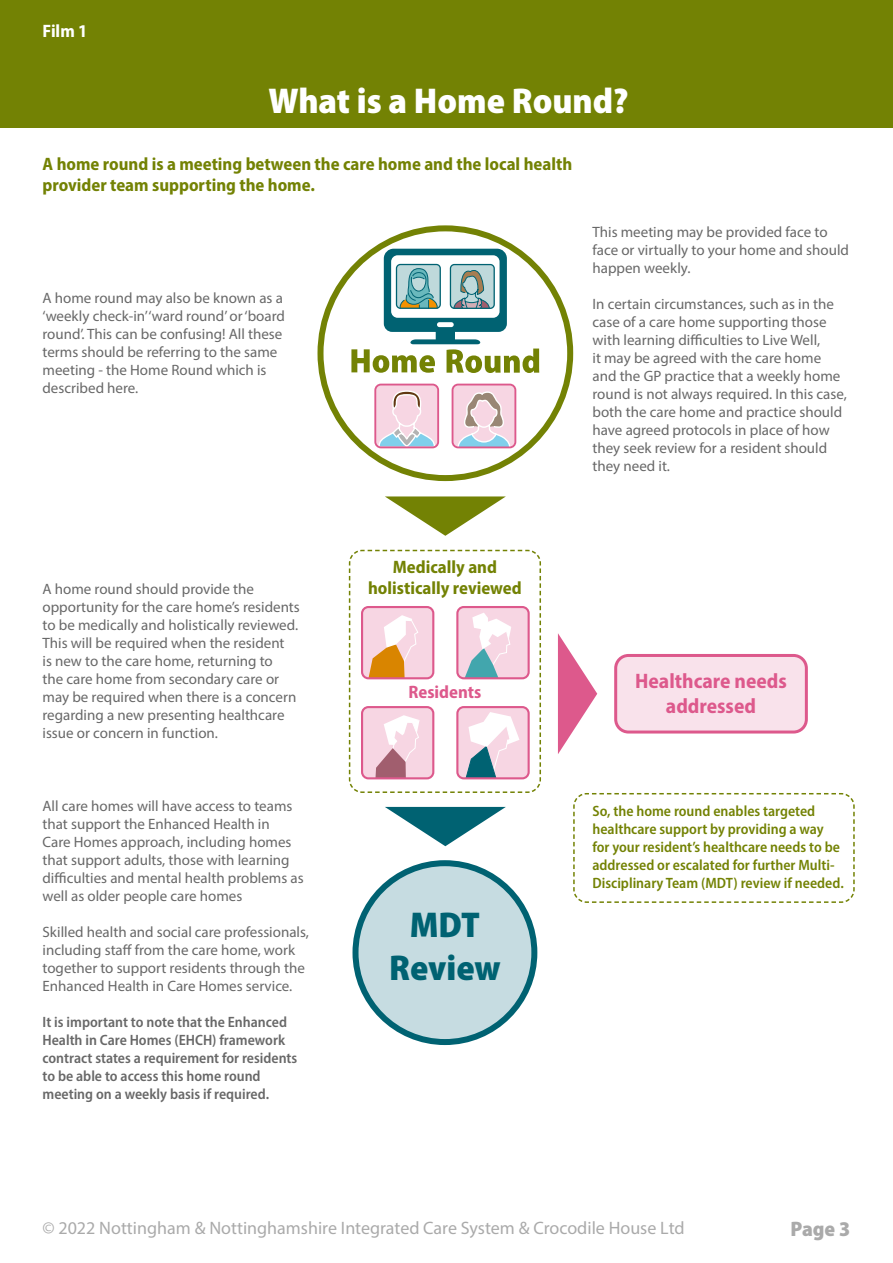
<style>
.page{position:relative;width:893px;height:1263px;background:#fff}
.page>*{position:absolute;margin:0;border:0;box-sizing:border-box;transform-origin:0 0}
.t1{font:900 semi-condensed 36px "Myriad Pro";color:#fff}
.t2{font:900 semi-condensed 36px/43.2px "Myriad Pro";color:#006272;text-align:center}
.t3{font:700 semi-condensed 21px/25.2px "Myriad Pro";color:#dd598c;text-align:center}
.t4{font:900 semi-condensed 21px "Myriad Pro";color:#aaa}
.t5{font:700 semi-condensed 18px/21.6px "Myriad Pro";color:#738204;text-align:center}
.t6{font:18px "Myriad Pro";color:#aaa}
.t7{font:700 semi-condensed 18px "Myriad Pro";color:#dd598c}
.t8{font:700 semi-condensed 18px "Myriad Pro";color:#fff}
.t9{font:15px/18px "Myriad Pro";color:#686868}
.t10{font:600 semi-condensed 15px/18px "Myriad Pro";color:#738204}
.t11{font:600 semi-condensed 15px/18px "Myriad Pro";color:#686868}
</style>
<div class="page">
<svg style="left:351px;top:238px;width:188px;height:135px"></svg>
<div style="left:375px;top:385px;width:63px;height:62px;background:#f7d6e3;border-radius:6px"></div>
<svg style="left:378px;top:390px;width:57px;height:55px"></svg>
<div style="left:374px;top:384px;width:65px;height:64px;border:2px solid #dd598c;border-radius:6px"></div>
<div style="left:452px;top:385px;width:63px;height:62px;background:#f7d6e3;border-radius:6px"></div>
<svg style="left:457px;top:391px;width:54px;height:58px"></svg>
<div style="left:452px;top:384px;width:64px;height:64px;border:2px solid #dd598c;border-radius:6px"></div>
<div style="left:317px;top:225px;width:256px;height:256px;border:6px solid #738204;border-radius:50%"></div>
<svg style="left:385px;top:496px;width:121px;height:40px"></svg>
<svg style="left:385px;top:807px;width:121px;height:39px"></svg>
<svg style="left:348px;top:549px;width:193px;height:244px"></svg>
<svg style="left:573px;top:793px;width:282px;height:110px"></svg>
<div style="left:616px;top:655px;width:190px;height:77px;background:#f9e2eb;border-radius:13px"></div>
<div style="left:614px;top:654px;width:194px;height:79px;border:3px solid #dd598c;border-radius:13px"></div>
<svg style="left:558px;top:633px;width:39px;height:121px"></svg>
<div style="left:355px;top:863px;width:179px;height:179px;background:#c6dce1;border-radius:50%"></div>
<div style="left:352px;top:860px;width:185px;height:185px;border:6px solid #006272;border-radius:50%"></div>
<div style="left:0;top:0;width:893px;height:128px;background:#738204"></div>
<p class="t8" style="left:43px;top:19px;width:47px">Film 1</p>
<h1 class="t1" style="left:268px;top:77px;width:362px">What is a Home Round?</h1>
<p class="t5" style="left:43px;top:152px;width:531px;text-align:left">A home round is a meeting between the care home and the local health provider team supporting the home.</p>
<p class="t9" style="left:43px;top:289px;width:244px">A home round may also be known as a ‘weekly check-in’‘ward round’ or ‘board round’. This can be confusing! All these terms should be referring to the same meeting - the Home Round which is described here.</p>
<p class="t9" style="left:592px;top:222px;width:258px">This meeting may be provided face to face or virtually to your home and should happen weekly.</p>
<p class="t9" style="left:592px;top:294px;width:256px">In certain circumstances, such as in the case of a care home supporting those with learning difficulties to Live Well,<br>it may be agreed with the care home and the GP practice that a weekly home round is not always required. In this case, both the care home and practice should have agreed protocols in place of how they seek review for a resident should they need it.</p>
<p class="t9" style="left:43px;top:580px;width:259px">A home round should provide the opportunity for the care home’s residents to be medically and holistically reviewed.<br>This will be required when the resident<br>is new to the care home, returning to<br>the care home from secondary care or may be required when there is a concern regarding a new presenting healthcare issue or concern in function.</p>
<p class="t9" style="left:43px;top:797px;width:263px">All care homes will have access to teams that support the Enhanced Health in<br>Care Homes approach, including homes that support adults, those with learning difficulties and mental health problems as well as older people care homes</p>
<p class="t9" style="left:43px;top:923px;width:268px">Skilled health and social care professionals, including staff from the care home, work together to support residents through the Enhanced Health in Care Homes service.</p>
<p class="t11" style="left:43px;top:1012px;width:256px">It is important to note that the Enhanced Health in Care Homes (EHCH) framework contract states a requirement for residents to be able to access this home round meeting on a weekly basis if required.</p>
<p class="t5" style="left:368px;top:555px;width:155px">Medically and holistically reviewed</p>
<p class="t7" style="left:408px;top:681px;width:74px">Residents</p>
<h1 class="t2" style="left:389px;top:901px;width:113px">MDT<br>Review</h1>
<h2 class="t3" style="left:635px;top:668px;width:153px">Healthcare needs addressed</h2>
<p class="t10" style="left:592px;top:801px;width:253px">So, the home round enables targeted healthcare support by providing a way for your resident’s healthcare needs to be addressed or escalated for further Multi-Disciplinary Team (MDT) review if needed.</p>
<p class="t6" style="left:43px;top:1217px;width:644px">© 2022 Nottingham &amp; Nottinghamshire Integrated Care System &amp; Crocodile House Ltd</p>
<h2 class="t4" style="left:790px;top:1215px;width:62px">Page 3</h2>
</div>
